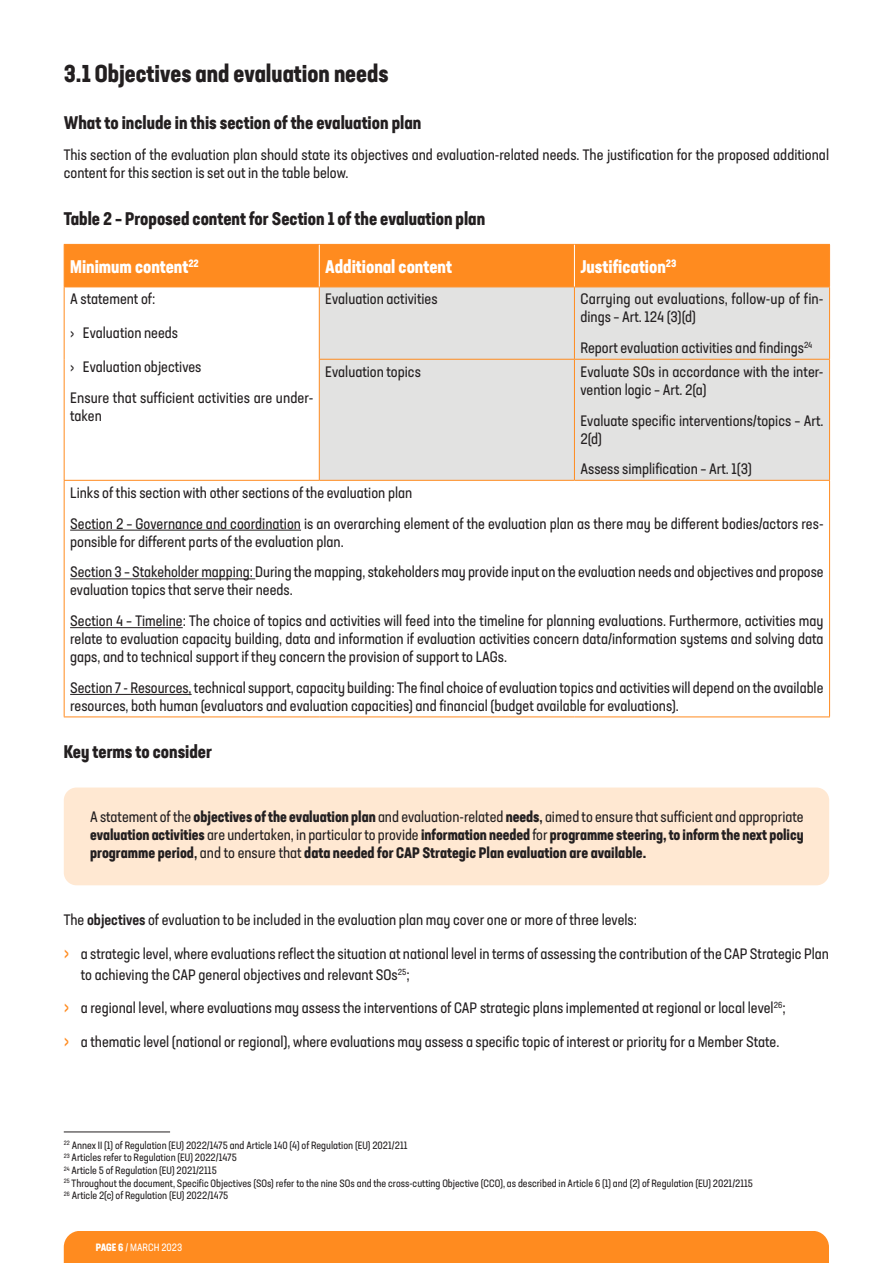
<style>
.page{position:relative;width:893px;height:1263px;background:#fff}
.page>*{position:absolute;margin:0;border:0;box-sizing:border-box;transform-origin:0 0}
.Sub-titles_1{font:700 condensed 24px "Neusa Next Std";color:#231f20}
.Sub-titles_2{font:700 condensed 18px "Neusa Next Std";color:#231f20}
.Sub-titles_2-2{font:700 condensed 18px "Neusa Next Std";color:#fff}
.Text{font:condensed 15px/18px "Neusa Next Std";color:#231f20}
.Text-2{font:700 condensed 15px/18px "Neusa Next Std";color:#231f20;text-align:justify}
.Note{font:condensed 10.5px "Neusa Next Std";color:#231f20}
.t1{font:condensed 10.5px "Neusa Next Std";color:#fff}
.s1{font-weight:400}
.s2{font-weight:500}
.s3{font-size:19.5px;color:#ff8b1f}
.s4{font-weight:700}
</style>
<div class="page">
<div style="left:64px;top:1231px;width:765px;height:32px;background:#ff8b1f"></div>
<div style="left:65px;top:245px;width:764px;height:42px;background:#ff8b1f"></div>
<div style="left:320px;top:288px;width:509px;height:192px;background:#e2e2e1"></div>
<hr style="left:64px;top:244px;width:255px;height:1px;background:#ff8b1f">
<hr style="left:64px;top:245px;width:1px;height:42px;background:#ff8b1f">
<hr style="left:319px;top:244px;width:255px;height:1px;background:#ff8b1f">
<hr style="left:574px;top:244px;width:256px;height:1px;background:#ff8b1f">
<hr style="left:829px;top:245px;width:1px;height:42px;background:#ff8b1f">
<hr style="left:64px;top:287px;width:255px;height:1px;background:#ff8b1f">
<hr style="left:64px;top:287px;width:1px;height:72px;background:#ff8b1f">
<hr style="left:319px;top:287px;width:255px;height:1px;background:#ff8b1f">
<hr style="left:319px;top:287px;width:1px;height:72px;background:#ff8b1f">
<hr style="left:574px;top:287px;width:256px;height:1px;background:#ff8b1f">
<hr style="left:574px;top:287px;width:1px;height:72px;background:#ff8b1f">
<hr style="left:829px;top:287px;width:1px;height:72px;background:#ff8b1f">
<hr style="left:64px;top:359px;width:1px;height:121px;background:#ff8b1f">
<hr style="left:319px;top:359px;width:255px;height:1px;background:#ff8b1f">
<hr style="left:319px;top:360px;width:1px;height:120px;background:#ff8b1f">
<hr style="left:574px;top:359px;width:256px;height:1px;background:#ff8b1f">
<hr style="left:574px;top:360px;width:1px;height:120px;background:#ff8b1f">
<hr style="left:829px;top:360px;width:1px;height:120px;background:#ff8b1f">
<hr style="left:64px;top:480px;width:255px;height:1px;background:#ff8b1f">
<hr style="left:64px;top:481px;width:1px;height:235px;background:#ff8b1f">
<hr style="left:319px;top:480px;width:255px;height:1px;background:#ff8b1f">
<hr style="left:574px;top:480px;width:256px;height:1px;background:#ff8b1f">
<hr style="left:829px;top:481px;width:1px;height:235px;background:#ff8b1f">
<hr style="left:64px;top:716px;width:255px;height:1px;background:#ff8b1f">
<hr style="left:319px;top:716px;width:255px;height:1px;background:#ff8b1f">
<hr style="left:574px;top:716px;width:256px;height:1px;background:#ff8b1f">
<hr style="left:319px;top:245px;width:1px;height:42px;background:#fff">
<hr style="left:574px;top:245px;width:1px;height:42px;background:#fff">
<hr style="left:70px;top:530px;width:231px;height:1px;background:#231f20">
<hr style="left:70px;top:578px;width:185px;height:1px;background:#231f20">
<hr style="left:70px;top:627px;width:113px;height:1px;background:#231f20">
<hr style="left:70px;top:694px;width:122px;height:1px;background:#231f20">
<div style="left:64px;top:787px;width:765px;height:98px;background:#ffe8d2;border-radius:13px"></div>
<hr style="left:64px;top:1132px;width:106px;height:1px;background:#231f20">
<p class="Sub-titles_1" style="left:64px;top:58px;width:326px">3.1 Objectives and evaluation needs</p>
<p class="Sub-titles_2" style="left:64px;top:111px;width:359px">What to include in this section of the evaluation plan</p>
<p class="Text" style="left:64px;top:146px;width:767px">This section of the evaluation plan should state its objectives and evaluation-related needs. The justification for the proposed additional content for this section is set out in the table below.</p>
<p class="Sub-titles_2" style="left:64px;top:207px;width:423px">Table 2 – Proposed content for Section 1 of the evaluation plan</p>
<p class="Sub-titles_2-2" style="left:70px;top:255px;width:130px">Minimum content<sup>22</sup></p>
<p class="Sub-titles_2-2" style="left:325px;top:255px;width:128px">Additional content</p>
<p class="Sub-titles_2-2" style="left:580px;top:255px;width:97px">Justification<sup>23</sup></p>
<p class="Text" style="left:70px;top:290px;width:87px">A statement of:</p>
<p class="Text" style="left:70px;top:324px;width:109px">› Evaluation needs</p>
<p class="Text" style="left:70px;top:357px;width:133px">› Evaluation objectives</p>
<p class="Text" style="left:70px;top:388px;width:245px">Ensure that sufficient activities are under&shy;taken</p>
<p class="Text" style="left:325px;top:290px;width:114px">Evaluation activities</p>
<p class="Text" style="left:580px;top:290px;width:245px">Carrying out evaluations, follow-up of fin&shy;dings – Art. 124 (3)(d)</p>
<p class="Text" style="left:580px;top:339px;width:233px">Report evaluation activities and findings<sup>24</sup></p>
<p class="Text" style="left:325px;top:362px;width:97px">Evaluation topics</p>
<p class="Text" style="left:580px;top:362px;width:245px">Evaluate SOs in accordance with the inter&shy;vention logic – Art. 2(a)</p>
<p class="Text" style="left:580px;top:411px;width:245px">Evaluate specific interventions/topics – Art.<br>2(d)</p>
<p class="Text" style="left:580px;top:460px;width:173px">Assess simplification – Art. 1(3)</p>
<p class="Text" style="left:70px;top:483px;width:344px">Links of this section with other sections of the evaluation plan</p>
<p class="Text" style="left:70px;top:514px;width:755px">Section 2 – Governance and coordination is an overarching element of the evaluation plan as there may be different bodies/actors res&shy;ponsible for different parts of the evaluation plan.</p>
<p class="Text" style="left:70px;top:563px;width:755px">Section 3 – Stakeholder mapping: During the mapping, stakeholders may provide input on the evaluation needs and objectives and propose evaluation topics that serve their needs.</p>
<p class="Text" style="left:70px;top:612px;width:755px;text-align:justify">Section 4 – Timeline: The choice of topics and activities will feed into the timeline for planning evaluations. Furthermore, activities may relate to evaluation capacity building, data and information if evaluation activities concern data/information systems and solving data gaps, and to technical support if they concern the provision of support to LAGs.</p>
<p class="Text" style="left:70px;top:678px;width:755px">Section 7 - Resources, technical support, capacity building: The final choice of evaluation topics and activities will depend on the available resources, both human (evaluators and evaluation capacities) and financial (budget available for evaluations).</p>
<p class="Sub-titles_2" style="left:64px;top:740px;width:150px">Key terms to consider</p>
<p class="Text-2" style="left:90px;top:808px;width:715px"><span class="s1">A statement of the</span> objectives of the evaluation plan <span class="s1">and evaluation-related</span> needs<span class="s2">,</span> <span class="s1">aimed to ensure that sufficient and appropriate </span>evaluation activities <span class="s1">are undertaken, in particular to provide</span> information needed <span class="s1">for</span> programme steering, to inform the next policy programme period<span class="s2">,</span> <span class="s1">and to ensure that</span> data needed for CAP Strategic Plan evaluation are available.</p>
<p class="Text" style="left:64px;top:910px;width:575px">The <span class="s2">objectives</span> of evaluation to be included in the evaluation plan may cover one or more of three levels:</p>
<p class="Text" style="left:81px;top:943px;width:750px;line-height:21px;text-indent:-17px"><span class="s3">›</span> a strategic level, where evaluations reflect the situation at national level in terms of assessing the contribution of the CAP Strategic Plan to achieving the CAP general objectives and relevant SOs<sup>25</sup>;</p>
<p class="Text" style="left:64px;top:999px;width:723px"><span class="s3">›</span> a regional level, where evaluations may assess the interventions of CAP strategic plans implemented at regional or local level<sup>26</sup>;</p>
<p class="Text" style="left:64px;top:1033px;width:717px"><span class="s3">›</span> a thematic level (national or regional), where evaluations may assess a specific topic of interest or priority for a Member State.</p>
<p class="Note" style="left:64px;top:1138px;width:345px"><sup>22</sup> Annex II (1) of Regulation (EU) 2022/1475 and Article 140 (4) of Regulation (EU) 2021/211</p>
<p class="Note" style="left:64px;top:1151px;width:175px"><sup>23</sup> Articles refer to Regulation (EU) 2022/1475</p>
<p class="Note" style="left:64px;top:1164px;width:155px"><sup>24</sup> Article 5 of Regulation (EU) 2021/2115</p>
<p class="Note" style="left:64px;top:1176px;width:691px"><sup>25</sup> Throughout the document, Specific Objectives (SOs) refer to the nine SOs and the cross-cutting Objective (CCO), as described in Article 6 (1) and (2) of Regulation (EU) 2021/2115</p>
<p class="Note" style="left:64px;top:1189px;width:166px"><sup>26</sup> Article 2(c) of Regulation (EU) 2022/1475</p>
<p class="t1" style="left:96px;top:1240px;width:88px"><span class="s4">PAGE 6</span> / MARCH 2023</p>
</div>
